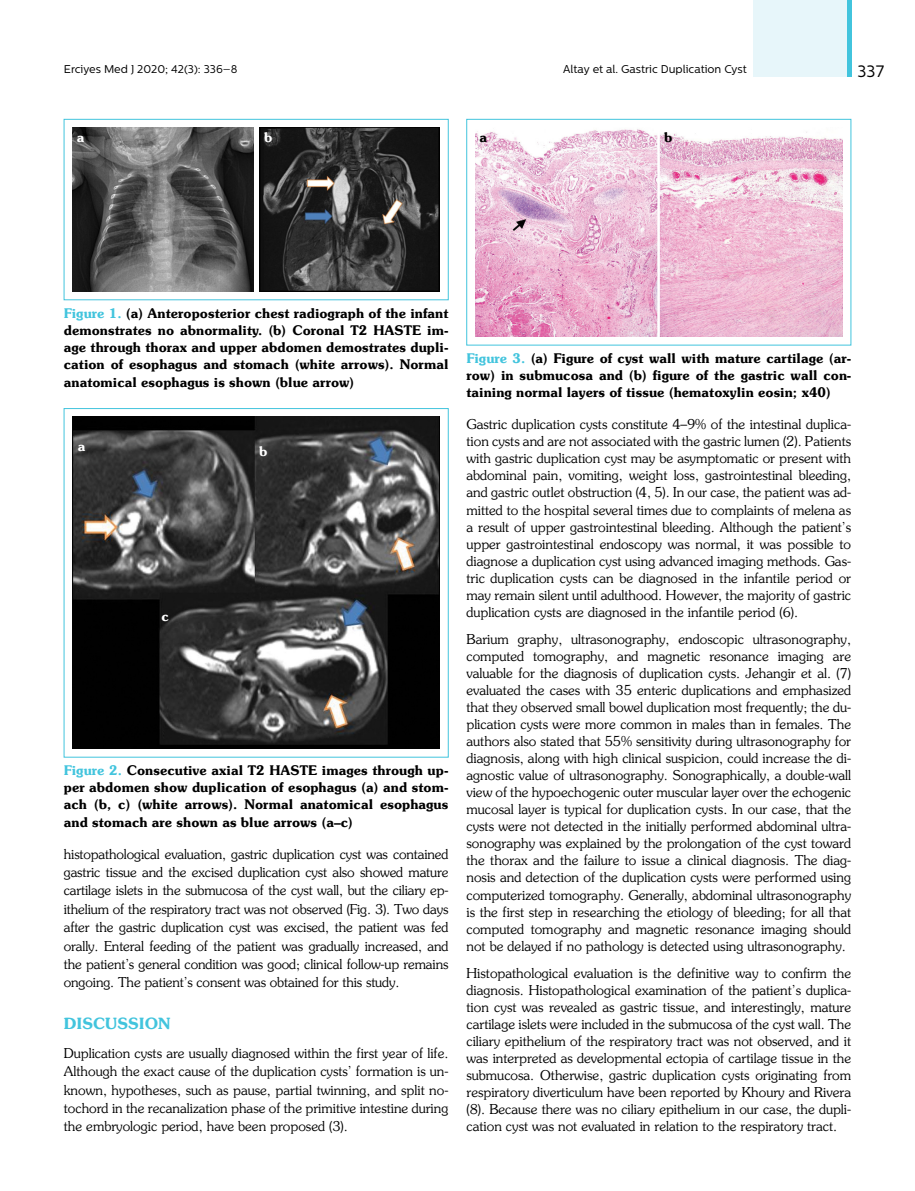
<style>
.page{position:relative;width:915px;height:1191px;background:#fff}
.page>*{position:absolute;margin:0;border:0;box-sizing:border-box;transform-origin:0 0}
.t1{font:16.5px "Centrale Sans";color:#000}
.t2{font:700 15.75px "Souvenir";color:#42c4dd}
.t3{font:13.5px/17px "Souvenir";color:#000;text-align:justify}
.t4{font:700 13.5px/17.2px "Souvenir";color:#000;text-align:justify}
.t5{font:700 13.5px "Souvenir";color:#fff}
.t6{font:11.25px "Centrale Sans";color:#000}
.s1{color:#42c4dd}
</style>
<div class="page">
<div style="left:753px;top:0;width:97px;height:77px;background:#e7f6fa"></div>
<svg style="left:847px;top:0;width:3px;height:77px"></svg>
<div style="left:64px;top:119px;width:384px;height:181px;border:1px solid #42c4dd"></div>
<img style="left:72px;top:128px;width:181px;height:163px">
<img style="left:259px;top:128px;width:181px;height:163px">
<img style="left:72px;top:417px;width:368px;height:332px">
<div style="left:466px;top:119px;width:384px;height:226px;border:1px solid #42c4dd"></div>
<img style="left:475px;top:129px;width:367px;height:208px">
<hr style="left:657px;top:128px;width:2px;height:209px;background:#fff">
<p class="t6" style="left:64px;top:62px;width:175px">Erciyes Med J 2020; 42(3): 336–8</p>
<p class="t6" style="left:563px;top:62px;width:185px">Altay et al. Gastric Duplication Cyst</p>
<p class="t1" style="left:857px;top:61px;width:28px">337</p>
<p class="t5" style="left:77px;top:129px;width:9px">a</p>
<p class="t5" style="left:264px;top:129px;width:10px">b</p>
<p class="t4" style="left:479px;top:128px;width:9px">a</p>
<p class="t4" style="left:664px;top:128px;width:10px">b</p>
<p class="t4" style="left:64px;top:304px;width:386px"><span class="s1">Figure 1.</span> (a) Anteroposterior chest radiograph of the infant demonstrates no abnormality. (b) Coronal T2 HASTE im&shy;age through thorax and upper abdomen demostrates dupli&shy;cation of esophagus and stomach (white arrows). Normal anatomical esophagus is shown (blue arrow)</p>
<p class="t5" style="left:78px;top:438px;width:9px">a</p>
<p class="t5" style="left:259px;top:443px;width:10px">b</p>
<p class="t5" style="left:161px;top:608px;width:9px">c</p>
<p class="t4" style="left:64px;top:761px;width:386px"><span class="s1">Figure 2.</span> Consecutive axial T2 HASTE images through up&shy;per abdomen show duplication of esophagus (a) and stom&shy;ach (b, c) (white arrows). Normal anatomical esophagus and stomach are shown as blue arrows (a–c)</p>
<p class="t3" style="left:64px;top:844px;width:386px;line-height:18.5px">histopathological evaluation, gastric duplication cyst was contained gastric tissue and the excised duplication cyst also showed mature cartilage islets in the submucosa of the cyst wall, but the ciliary ep&shy;ithelium of the respiratory tract was not observed (Fig. 3). Two days after the gastric duplication cyst was excised, the patient was fed orally. Enteral feeding of the patient was gradually increased, and the patient’s general condition was good; clinical follow-up remains ongoing. The patient’s consent was obtained for this study.</p>
<p class="t2" style="left:64px;top:1013px;width:108px">DISCUSSION</p>
<p class="t3" style="left:64px;top:1043px;width:386px;line-height:18.5px">Duplication cysts are usually diagnosed within the first year of life.<br>Although the exact cause of the duplication cysts’ formation is un&shy;known, hypotheses, such as pause, partial twinning, and split no&shy;tochord in the recanalization phase of the primitive intestine during the embryologic period, have been proposed (3).</p>
<p class="t4" style="left:466px;top:349px;width:386px"><span class="s1">Figure 3.</span> (a) Figure of cyst wall with mature cartilage (ar&shy;row) in submucosa and (b) figure of the gastric wall con&shy;taining normal layers of tissue (hematoxylin eosin; x40)</p>
<p class="t3" style="left:466px;top:416px;width:386px">Gastric duplication cysts constitute 4–9% of the intestinal duplica&shy;tion cysts and are not associated with the gastric lumen (2). Patients with gastric duplication cyst may be asymptomatic or present with abdominal pain, vomiting, weight loss, gastrointestinal bleeding, and gastric outlet obstruction (4, 5). In our case, the patient was ad&shy;mitted to the hospital several times due to complaints of melena as a result of upper gastrointestinal bleeding. Although the patient’s upper gastrointestinal endoscopy was normal, it was possible to diagnose a duplication cyst using advanced imaging methods. Gas&shy;tric duplication cysts can be diagnosed in the infantile period or may remain silent until adulthood. However, the majority of gastric duplication cysts are diagnosed in the infantile period (6).</p>
<p class="t3" style="left:466px;top:631px;width:386px">Barium graphy, ultrasonography, endoscopic ultrasonography, computed tomography, and magnetic resonance imaging are valuable for the diagnosis of duplication cysts. Jehangir et al. (7) evaluated the cases with 35 enteric duplications and emphasized that they observed small bowel duplication most frequently; the du&shy;plication cysts were more common in males than in females. The authors also stated that 55% sensitivity during ultrasonography for diagnosis, along with high clinical suspicion, could increase the di&shy;agnostic value of ultrasonography. Sonographically, a double-wall view of the hypoechogenic outer muscular layer over the echogenic mucosal layer is typical for duplication cysts. In our case, that the cysts were not detected in the initially performed abdominal ultra&shy;sonography was explained by the prolongation of the cyst toward the thorax and the failure to issue a clinical diagnosis. The diag&shy;nosis and detection of the duplication cysts were performed using computerized tomography. Generally, abdominal ultrasonography is the first step in researching the etiology of bleeding; for all that computed tomography and magnetic resonance imaging should not be delayed if no pathology is detected using ultrasonography.</p>
<p class="t3" style="left:466px;top:965px;width:386px">Histopathological evaluation is the definitive way to confirm the diagnosis. Histopathological examination of the patient’s duplica&shy;tion cyst was revealed as gastric tissue, and interestingly, mature cartilage islets were included in the submucosa of the cyst wall. The ciliary epithelium of the respiratory tract was not observed, and it was interpreted as developmental ectopia of cartilage tissue in the submucosa. Otherwise, gastric duplication cysts originating from respiratory diverticulum have been reported by Khoury and Rivera (8). Because there was no ciliary epithelium in our case, the dupli&shy;cation cyst was not evaluated in relation to the respiratory tract.</p>
</div>
